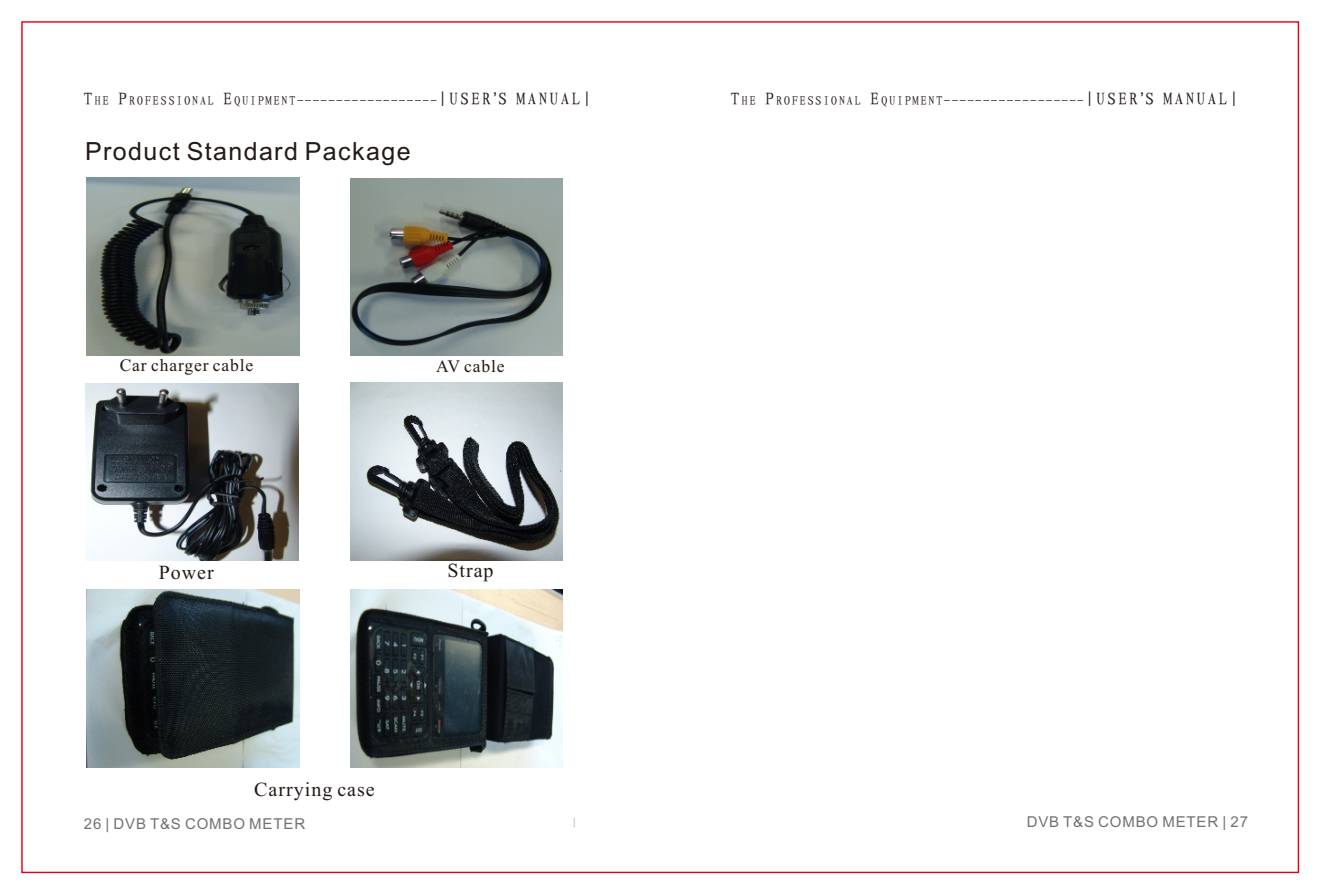
<style>
.page{position:relative;width:1319px;height:893px;background:#fff}
.page>*{position:absolute;margin:0;border:0;box-sizing:border-box;transform-origin:0 0}
.t1{font:25px "Arial";letter-spacing:.055em;color:#231916}
.t2{font:20px "Times New Roman";letter-spacing:.05em;color:#231916}
.t3{font:17.5px "Times New Roman";letter-spacing:.05em;color:#231916}
.t4{font:15px "Arial";letter-spacing:.055em;color:#727272}
.t5{font:12.5px "Fang Song GB2312";letter-spacing:.1em;color:#231916;scale:1.05 1}
.t6{font:10px "Arial";color:#b5b5b6}
.s1{font-size:17.5px}
.s2{font-family:"Arial";font-size:17.5px}
</style>
<div class="page">
<img style="left:86px;top:178px;width:213px;height:177px">
<img style="left:86px;top:383px;width:212px;height:177px">
<img style="left:350px;top:178px;width:212px;height:178px">
<img style="left:350px;top:383px;width:212px;height:177px">
<img style="left:86px;top:590px;width:213px;height:177px">
<img style="left:350px;top:590px;width:213px;height:177px">
<p class="t5" style="left:84px;top:94px;width:485px"><span class="s1">T</span>HE <span class="s1">P</span>ROFESSIONAL <span class="s1">E</span>QUIPMENT------------------<span class="s1">|USER</span><span class="s2">’</span><span class="s1">S MANUAL|</span></p>
<p class="t5" style="left:730px;top:94px;width:485px"><span class="s1">T</span>HE <span class="s1">P</span>ROFESSIONAL <span class="s1">E</span>QUIPMENT------------------<span class="s1">|USER</span><span class="s2">’</span><span class="s1">S MANUAL|</span></p>
<h1 class="t1" style="left:85px;top:142px;width:327px">Product Standard Package</h1>
<h3 class="t3" style="left:120px;top:358px;width:135px">Car charger cable</h3>
<h3 class="t3" style="left:436px;top:360px;width:70px">AV cable</h3>
<h2 class="t2" style="left:159px;top:565px;width:57px">Power</h2>
<h2 class="t2" style="left:447px;top:563px;width:48px">Strap</h2>
<h2 class="t2" style="left:254px;top:782px;width:122px">Carrying case</h2>
<p class="t4" style="left:84px;top:818px;width:223px">26 | DVB T&amp;S COMBO METER</p>
<p class="t4" style="left:1026px;top:816px;width:223px">DVB T&amp;S COMBO METER | 27</p>
<p class="t6" style="left:573px;top:818px;width:4px">|</p>
</div>
